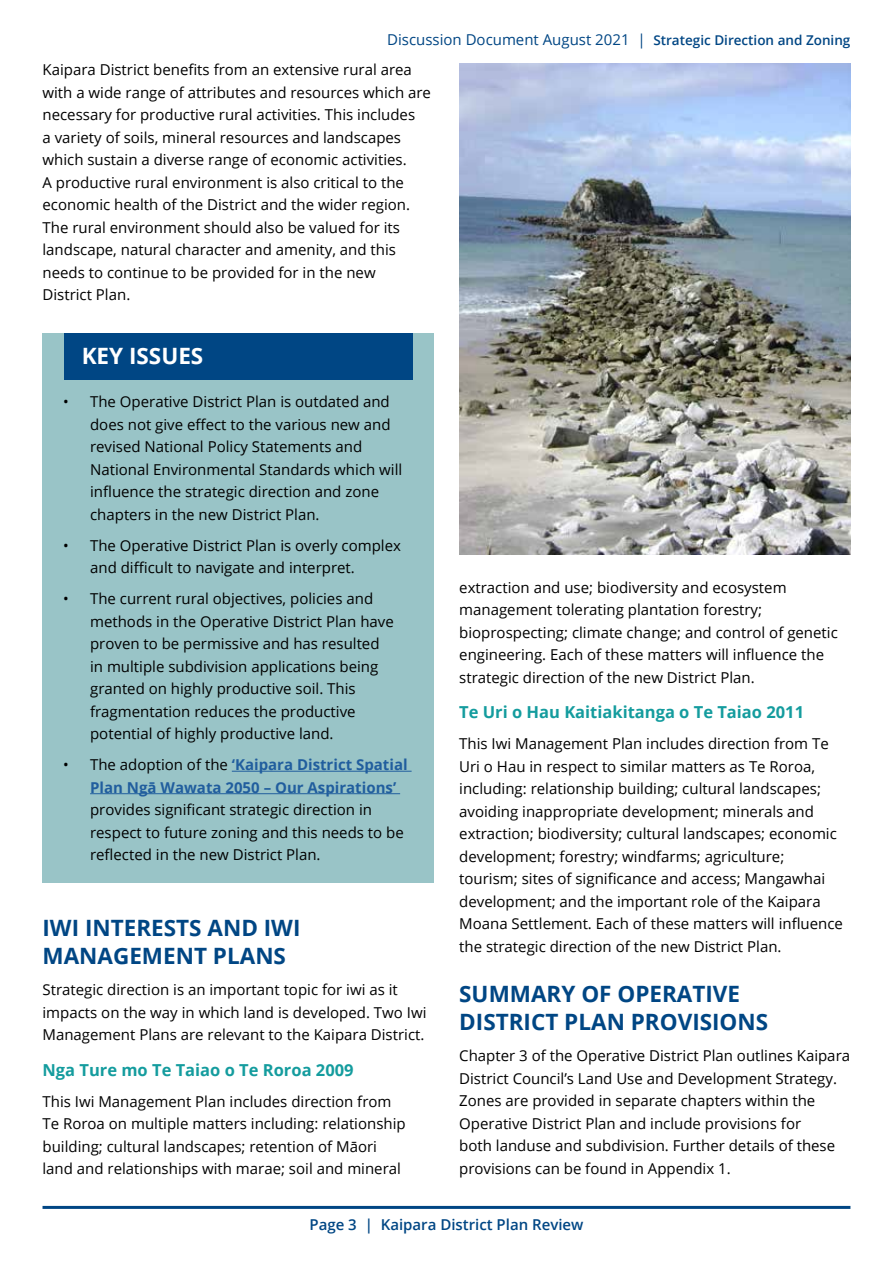
<style>
.page{position:relative;width:893px;height:1263px;background:#fff}
.page>*{position:absolute;margin:0;border:0;box-sizing:border-box;transform-origin:0 0}
.t1{font:700 22.5px/28.5px "Open Sans";color:#004684}
.t2{font:700 22.5px "Open Sans";color:#fff}
.t3{font:700 16.5px "Open Sans";color:#149c9e}
.t4{font:15px/22.5px "Open Sans";color:#000}
.t5{font:700 15px/22.5px "Open Sans";color:#215e9e}
.t6{font:15px "Open Sans";color:#004684}
.t7{font:600 15px "Open Sans";color:#004684}
.s1{font-weight:600;font-size:13.5px}
.s2{font-weight:400;color:#000}
</style>
<div class="page">
<hr style="left:43px;top:1206px;width:807px;height:3px;background:#004684">
<div style="left:43px;top:333px;width:391px;height:550px;background:#99c4c7"></div>
<hr style="left:232px;top:771px;width:180px;height:1px;background:#215e9e">
<hr style="left:90px;top:793px;width:310px;height:1px;background:#215e9e">
<div style="left:64px;top:333px;width:348px;height:47px;background:#004684"></div>
<img style="left:459px;top:64px;width:391px;height:490px">
<p class="t6" style="left:387px;top:30px;width:465px">Discussion Document August 2021 | <span class="s1">Strategic Direction and Zoning</span></p>
<p class="t4" style="left:43px;top:58px;width:390px">Kaipara District benefits from an extensive rural area with a wide range of attributes and resources which are necessary for productive rural activities. This includes<br>a variety of soils, mineral resources and landscapes which sustain a diverse range of economic activities.<br>A productive rural environment is also critical to the economic health of the District and the wider region.<br>The rural environment should also be valued for its landscape, natural character and amenity, and this needs to continue to be provided for in the new<br>District Plan.</p>
<h1 class="t2" style="left:82px;top:340px;width:123px">KEY ISSUES</h1>
<p class="t4" style="left:90px;top:390px;width:314px;text-indent:-27px">• The Operative District Plan is outdated and does not give effect to the various new and revised National Policy Statements and National Environmental Standards which will influence the strategic direction and zone chapters in the new District Plan.</p>
<p class="t4" style="left:90px;top:533px;width:312px;text-indent:-27px">• The Operative District Plan is overly complex and difficult to navigate and interpret.</p>
<p class="t4" style="left:90px;top:587px;width:305px;text-indent:-27px">• The current rural objectives, policies and methods in the Operative District Plan have proven to be permissive and has resulted in multiple subdivision applications being granted on highly productive soil. This fragmentation reduces the productive potential of highly productive land.</p>
<p class="t5" style="left:90px;top:753px;width:319px;text-indent:-27px"><span class="s2">• The adoption of the</span> ‘Kaipara District Spatial<br>Plan Ngā Wawata 2050 – Our Aspirations’</p>
<p class="t4" style="left:90px;top:798px;width:315px">provides significant strategic direction in respect to future zoning and this needs to be reflected in the new District Plan.</p>
<h1 class="t1" style="left:43px;top:913px;width:259px">IWI INTERESTS AND IWI<br>MANAGEMENT PLANS</h1>
<p class="t4" style="left:43px;top:978px;width:386px">Strategic direction is an important topic for iwi as it impacts on the way in which land is developed. Two Iwi<br>Management Plans are relevant to the Kaipara District.</p>
<p class="t3" style="left:43px;top:1058px;width:313px">Nga Ture mo Te Taiao o Te Roroa 2009</p>
<p class="t4" style="left:43px;top:1089px;width:365px">This Iwi Management Plan includes direction from Te Roroa on multiple matters including: relationship building; cultural landscapes; retention of Māori land and relationships with marae; soil and mineral</p>
<p class="t4" style="left:459px;top:576px;width:380px">extraction and use; biodiversity and ecosystem management tolerating plantation forestry; bioprospecting; climate change; and control of genetic engineering. Each of these matters will influence the strategic direction of the new District Plan.</p>
<p class="t3" style="left:459px;top:700px;width:346px">Te Uri o Hau Kaitiakitanga o Te Taiao 2011</p>
<p class="t4" style="left:459px;top:732px;width:385px">This Iwi Management Plan includes direction from Te Uri o Hau in respect to similar matters as Te Roroa, including: relationship building; cultural landscapes; avoiding inappropriate development; minerals and extraction; biodiversity; cultural landscapes; economic development; forestry; windfarms; agriculture; tourism; sites of significance and access; Mangawhai development; and the important role of the Kaipara Moana Settlement. Each of these matters will influence the strategic direction of the new District Plan.</p>
<h1 class="t1" style="left:459px;top:978px;width:310px">SUMMARY OF OPERATIVE<br>DISTRICT PLAN PROVISIONS</h1>
<p class="t4" style="left:459px;top:1044px;width:392px">Chapter 3 of the Operative District Plan outlines Kaipara District Council’s Land Use and Development Strategy.<br>Zones are provided in separate chapters within the Operative District Plan and include provisions for<br>both landuse and subdivision. Further details of these provisions can be found in Appendix 1.</p>
<p class="t7" style="left:309px;top:1214px;width:275px">Page 3 | Kaipara District Plan Review</p>
</div>
